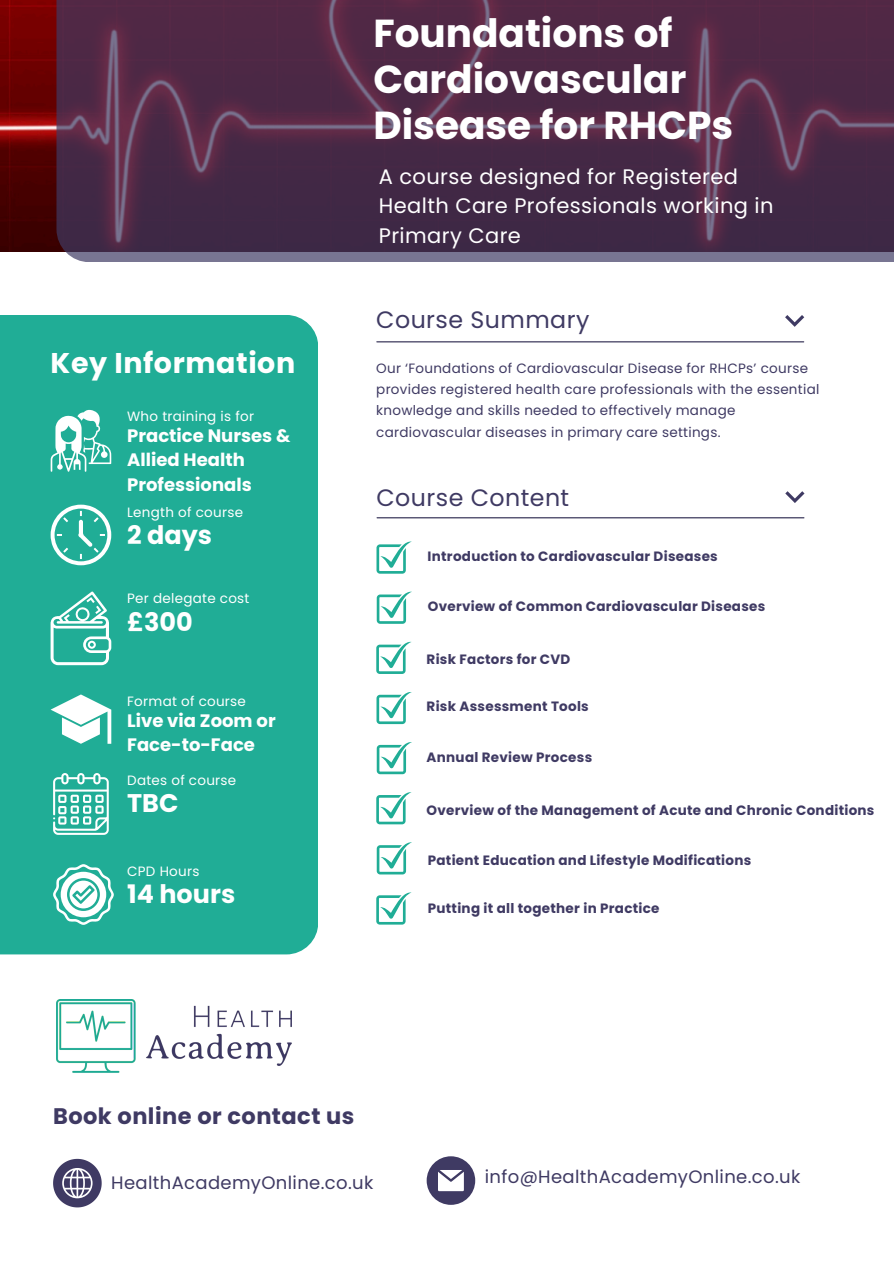
<style>
.page{position:relative;width:894px;height:1264px;background:#fff}
.page>*{position:absolute;margin:0;border:0;box-sizing:border-box;transform-origin:0 0}
.t1{font:700 39px/46.2px "Poppins";color:#fff}
.t2{font:700 28.5px "Poppins";letter-spacing:.02em;color:#fff}
.t3{font:700 25.5px "Poppins";color:#fff}
.t4{font:23.7px "Poppins";letter-spacing:.02em;color:#3f3a63}
.t5{font:700 22.5px "Poppins";letter-spacing:.02em;color:#3f3a63}
.t6{font:21px/29.2px "Poppins";letter-spacing:.02em;color:#fff}
.t7{font:700 18px/24.8px "Poppins";color:#fff}
.t8{font:18px "Poppins";letter-spacing:.02em;color:#3f3a63}
.t9{font:700 13.5px "Poppins";letter-spacing:.02em;color:#3f3a63}
.t10{font:13.5px/21.3px "Poppins";letter-spacing:.02em;color:#3f3a63}
.t11{font:13.5px "Poppins";letter-spacing:.02em;color:#fff}
</style>
<div class="page">
<div style="left:0;top:315px;width:318px;height:639px;background:#20ad96"></div>
<img style="left:0;top:0;width:56px;height:252px">
<svg style="left:56px;top:0;width:837px;height:262px;background:#4f2d4a"></svg>
<hr style="left:377px;top:341px;width:426px;height:1px;background:#28244b">
<hr style="left:377px;top:517px;width:426px;height:1px;background:#28244b">
<svg style="left:785px;top:315px;width:19px;height:12px"></svg>
<svg style="left:785px;top:491px;width:19px;height:12px"></svg>
<img style="left:56px;top:999px;width:236px;height:74px">
<svg style="left:51px;top:409px;width:60px;height:63px"></svg>
<svg style="left:51px;top:504px;width:60px;height:61px"></svg>
<svg style="left:51px;top:591px;width:60px;height:74px"></svg>
<svg style="left:51px;top:694px;width:60px;height:49px"></svg>
<svg style="left:53px;top:773px;width:55px;height:61px"></svg>
<svg style="left:53px;top:864px;width:61px;height:60px"></svg>
<svg style="left:426px;top:1156px;width:49px;height:48px"></svg>
<svg style="left:53px;top:1158px;width:48px;height:49px"></svg>
<svg style="left:376px;top:541px;width:35px;height:32px"></svg>
<svg style="left:376px;top:591px;width:35px;height:33px"></svg>
<svg style="left:376px;top:642px;width:35px;height:32px"></svg>
<svg style="left:376px;top:692px;width:35px;height:32px"></svg>
<svg style="left:376px;top:742px;width:35px;height:32px"></svg>
<svg style="left:376px;top:792px;width:35px;height:32px"></svg>
<svg style="left:376px;top:842px;width:35px;height:32px"></svg>
<svg style="left:376px;top:892px;width:35px;height:32px"></svg>
<h4 class="t1" style="left:373px;top:10px;width:361px">Foundations of<br>Cardiovascular<br>Disease for RHCPs</h4>
<p class="t6" style="left:378px;top:162px;width:396px">A course designed for Registered<br>Health Care Professionals working in<br>Primary Care</p>
<p class="t2" style="left:51px;top:343px;width:246px">Key Information</p>
<p class="t11" style="left:127px;top:407px;width:128px">Who training is for</p>
<p class="t7" style="left:127px;top:423px;width:165px">Practice Nurses &amp;<br>Allied Health<br>Professionals</p>
<h4 class="t11" style="left:127px;top:502px;width:117px">Length of course</h4>
<p class="t3" style="left:127px;top:517px;width:86px">2 days</p>
<p class="t11" style="left:127px;top:589px;width:124px">Per delegate cost</p>
<p class="t3" style="left:127px;top:604px;width:67px">£300</p>
<p class="t11" style="left:127px;top:692px;width:120px">Format of course</p>
<p class="t7" style="left:127px;top:708px;width:150px">Live via Zoom or<br>Face-to-Face</p>
<h3 class="t11" style="left:127px;top:770px;width:110px">Dates of course</h3>
<p class="t3" style="left:127px;top:785px;width:53px">TBC</p>
<p class="t11" style="left:127px;top:861px;width:74px">CPD Hours</p>
<p class="t3" style="left:127px;top:876px;width:109px">14 hours</p>
<p class="t4" style="left:376px;top:303px;width:214px">Course Summary</p>
<h2 class="t10" style="left:376px;top:357px;width:444px">Our ‘Foundations of Cardiovascular Disease for RHCPs’ course provides registered health care professionals with the essential knowledge and skills needed to effectively manage cardiovascular diseases in primary care settings.</h2>
<p class="t4" style="left:376px;top:481px;width:194px">Course Content</p>
<p class="t9" style="left:427px;top:547px;width:291px">Introduction to Cardiovascular Diseases</p>
<p class="t9" style="left:427px;top:597px;width:339px">Overview of Common Cardiovascular Diseases</p>
<h5 class="t9" style="left:426px;top:649px;width:145px">Risk Factors for CVD</h5>
<p class="t9" style="left:426px;top:697px;width:164px">Risk Assessment Tools</p>
<p class="t9" style="left:426px;top:748px;width:167px">Annual Review Process</p>
<p class="t9" style="left:426px;top:800px;width:449px">Overview of the Management of Acute and Chronic Conditions</p>
<p class="t9" style="left:427px;top:850px;width:325px">Patient Education and Lifestyle Modifications</p>
<p class="t9" style="left:427px;top:898px;width:233px">Putting it all together in Practice</p>
<h4 class="t5" style="left:53px;top:1100px;width:303px">Book online or contact us</h4>
<p class="t8" style="left:111px;top:1169px;width:263px">HealthAcademyOnline.co.uk</p>
<h5 class="t8" style="left:484px;top:1164px;width:317px">info@HealthAcademyOnline.co.uk</h5>
</div>
